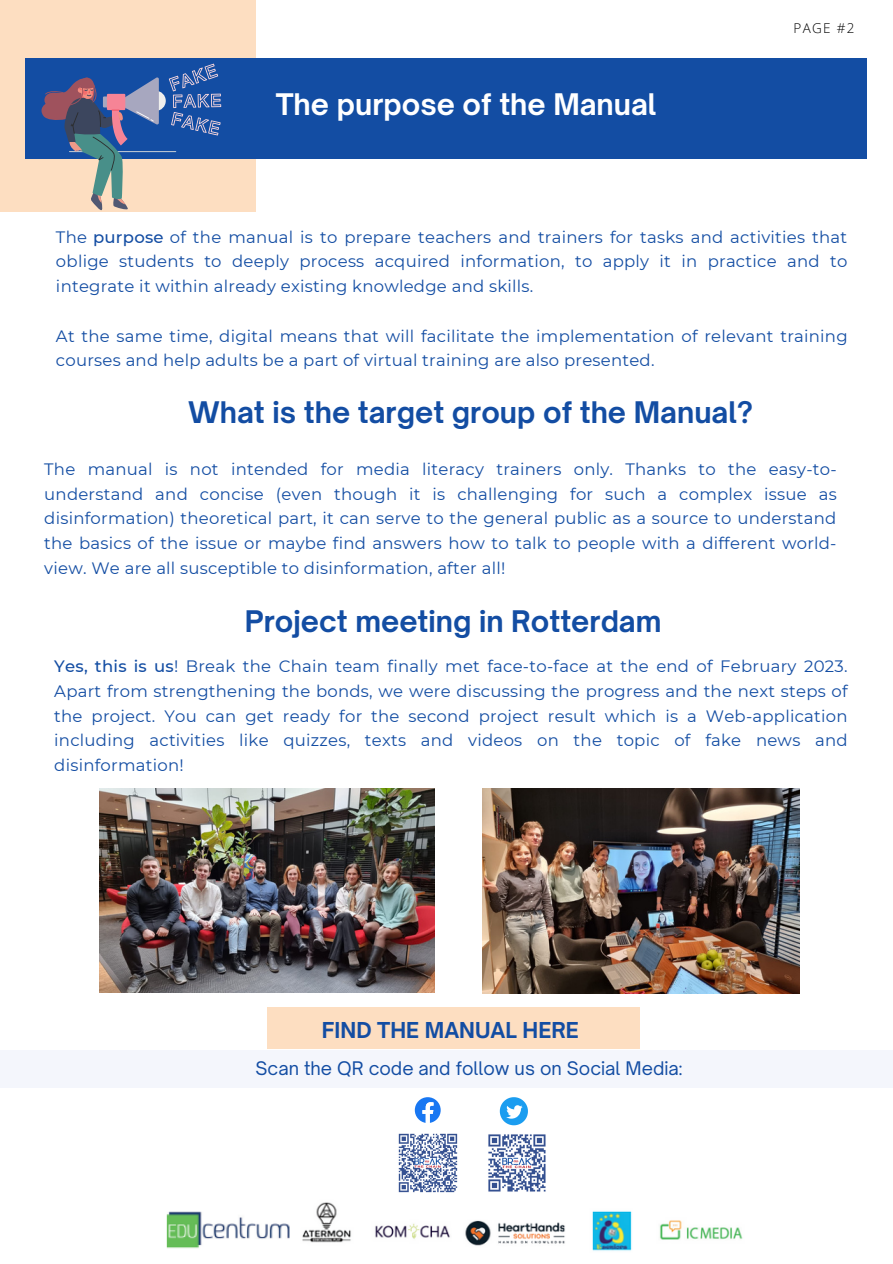
<style>
.page{position:relative;width:893px;height:1264px;background:#fff}
.page>*{position:absolute;margin:0;border:0;box-sizing:border-box;transform-origin:0 0}
.t1{font:700 28.5px "Open Sauce One";color:#134da3}
.t2{font:700 28.5px "Open Sauce One";color:#fff}
.t3{font:700 21px "Open Sauce One";color:#134da3}
.t4{font:18px "Open Sauce One";color:#134da3}
.t5{font:16.5px/24.8px "Montserrat";letter-spacing:.015em;color:#134da3;text-align:justify}
.t6{font:300 13.5px "Open Sans";color:#000}
.s1{font-weight:500}
</style>
<div class="page">
<div style="left:0;top:0;width:255px;height:212px;background:#fddec1"></div>
<div style="left:25px;top:58px;width:841px;height:100px;background:#134da3"></div>
<hr style="left:69px;top:151px;width:107px;height:1px;background:#dedfdd">
<svg style="left:169px;top:64px;width:52px;height:71px"></svg>
<div style="left:146px;top:91px;width:20px;height:20px;background:#efefed;border-radius:50%"></div>
<svg style="left:38px;top:77px;width:121px;height:134px"></svg>
<div style="left:0;top:1050px;width:892px;height:37px;background:#f4f6fc"></div>
<img style="left:166px;top:1211px;width:124px;height:38px">
<img style="left:465px;top:1220px;width:100px;height:26px">
<img style="left:302px;top:1202px;width:49px;height:41px">
<img style="left:592px;top:1211px;width:40px;height:40px">
<img style="left:375px;top:1223px;width:75px;height:16px">
<img style="left:659px;top:1220px;width:84px;height:20px">
<img style="left:398px;top:1133px;width:60px;height:60px">
<img style="left:488px;top:1134px;width:58px;height:58px">
<svg style="left:415px;top:1097px;width:25px;height:25px"></svg>
<svg style="left:500px;top:1097px;width:28px;height:28px"></svg>
<div style="left:267px;top:1006px;width:372px;height:42px;background:#fddec1"></div>
<img style="left:482px;top:788px;width:317px;height:205px">
<img style="left:99px;top:788px;width:335px;height:204px">
<h1 class="t2" style="left:276px;top:87px;width:382px">The purpose of the Manual</h1>
<p class="t6" style="left:793px;top:18px;width:63px">PAGE #2</p>
<p class="t5" style="left:56px;top:224px;width:792px">The <span class="s1">purpose</span> of the manual is to prepare teachers and trainers for tasks and activities that oblige students to deeply process acquired information, to apply it in practice and to integrate it within already existing knowledge and skills.</p>
<p class="t5" style="left:56px;top:323px;width:793px">At the same time, digital means that will facilitate the implementation of relevant training courses and help adults be a part of virtual training are also presented.</p>
<h1 class="t1" style="left:188px;top:395px;width:566px">What is the target group of the Manual?</h1>
<p class="t5" style="left:44px;top:456px;width:794px">The manual is not intended for media literacy trainers only. Thanks to the easy-to&shy;understand and concise (even though it is challenging for such a complex issue as disinformation) theoretical part, it can serve to the general public as a source to understand the basics of the issue or maybe find answers how to talk to people with a different world&shy;view. We are all susceptible to disinformation, after all!</p>
<h1 class="t1" style="left:245px;top:603px;width:418px">Project meeting in Rotterdam</h1>
<p class="t5" style="left:54px;top:654px;width:794px"><span class="s1">Yes, this is us</span>! Break the Chain team finally met face-to-face at the end of February 2023.<br>Apart from strengthening the bonds, we were discussing the progress and the next steps of the project. You can get ready for the second project result which is a Web-application including activities like quizzes, texts and videos on the topic of fake news and disinformation!</p>
<p class="t3" style="left:322px;top:1017px;width:258px">FIND THE MANUAL HERE</p>
<p class="t4" style="left:255px;top:1057px;width:428px">Scan the QR code and follow us on Social Media:</p>
</div>
